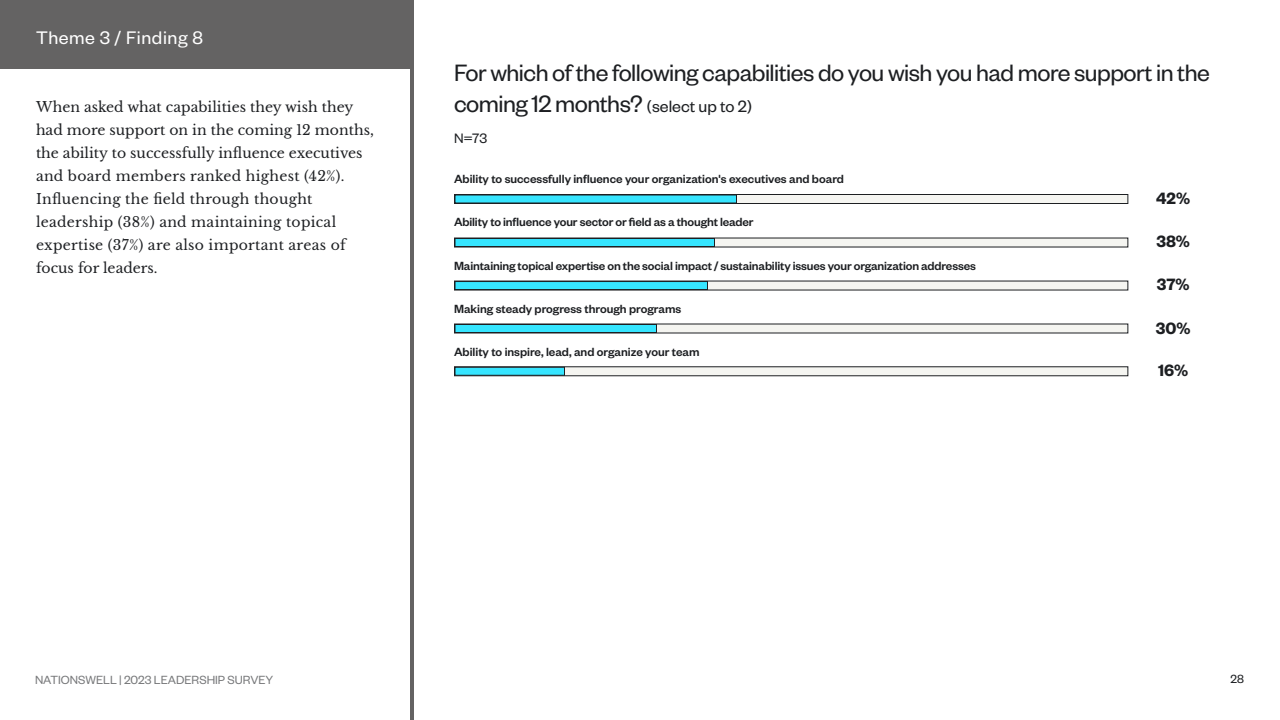
<style>
.page{position:relative;width:1280px;height:720px;background:#fff}
.page>*{position:absolute;margin:0;border:0;box-sizing:border-box;transform-origin:0 0}
.t1{font:26px "Founders Grotesk";letter-spacing:-.02em;color:#1d1f22}
.t2{font:20px "Founders Grotesk";letter-spacing:.03em;color:#fff}
.t3{font:600 18px "Founders Grotesk";color:#1d1f22}
.t4{font:15px "Founders Grotesk";color:#1d1f22}
.t5{font:14px/23px "Libre Baskerville";letter-spacing:.005em;color:#1d1f22}
.t6{font:500 13px "Founders Grotesk";letter-spacing:-.01em;color:#1d1f22}
.t7{font:13px "Founders Grotesk";color:#1d1f22}
.s1{font-size:18px}
</style>
<div class="page">
<hr style="left:410px;top:0;width:4px;height:720px;background:#646363">
<div style="left:454px;top:194px;width:674px;height:10px;background:#f5f5f1;border:1px solid #1d1f22"></div>
<div style="left:454px;top:281px;width:674px;height:10px;background:#f5f5f1"></div>
<div style="left:454px;top:238px;width:674px;height:10px;background:#f5f5f1"></div>
<div style="left:454px;top:324px;width:674px;height:10px;background:#f5f5f1"></div>
<div style="left:454px;top:366px;width:674px;height:10px;background:#f5f5f1;border:1px solid #1d1f22"></div>
<div style="left:454px;top:194px;width:283px;height:10px;background:#36e5ff;border:1px solid #1d1f22"></div>
<div style="left:454px;top:281px;width:254px;height:9px;background:#36e5ff;border:1px solid #1d1f22"></div>
<div style="left:454px;top:238px;width:261px;height:9px;background:#36e5ff;border:1px solid #1d1f22"></div>
<div style="left:454px;top:324px;width:203px;height:9px;background:#36e5ff;border:1px solid #1d1f22"></div>
<div style="left:454px;top:367px;width:111px;height:9px;background:#36e5ff;border:1px solid #1d1f22"></div>
<div style="left:0;top:0;width:414px;height:68px;background:#646363"></div>
<h2 class="t2" style="left:36px;top:25px;width:168px">Theme 3 / Finding 8</h2>
<h1 class="t1" style="left:454px;top:57px;width:757px">For which of the following capabilities do you wish you had more support in the</h1>
<p class="t5" style="left:36px;top:96px;width:319px">When asked what capabilities they wish they</p>
<h1 class="t1" style="left:454px;top:88px;width:300px">coming 12 months? <span class="s1">(select up to 2)</span></h1>
<p class="t5" style="left:36px;top:119px;width:339px">had more support on in the coming 12 months, the ability to successfully influence executives and board members ranked highest (42%).<br>Influencing the field through thought leadership (38%) and maintaining topical expertise (37%) are also important areas of focus for leaders.</p>
<p class="t4" style="left:454px;top:129px;width:35px">N=73</p>
<p class="t6" style="left:454px;top:171px;width:391px">Ability to successfully influence your organization's executives and board</p>
<p class="t6" style="left:454px;top:214px;width:301px">Ability to influence your sector or field as a thought leader</p>
<p class="t6" style="left:454px;top:257px;width:523px">Maintaining topical expertise on the social impact / sustainability issues your organization addresses</p>
<p class="t6" style="left:454px;top:301px;width:229px">Making steady progress through programs</p>
<p class="t6" style="left:454px;top:343px;width:247px">Ability to inspire, lead, and organize your team</p>
<h3 class="t3" style="left:1156px;top:187px;width:36px">42%</h3>
<h3 class="t3" style="left:1156px;top:230px;width:35px">38%</h3>
<h3 class="t3" style="left:1157px;top:273px;width:34px">37%</h3>
<h3 class="t3" style="left:1156px;top:317px;width:36px">30%</h3>
<h3 class="t3" style="left:1158px;top:359px;width:32px">16%</h3>
<p class="t7" style="left:35px;top:672px;width:240px">NATIONSWELL | 2023 LEADERSHIP SURVEY</p>
<p class="t7" style="left:1231px;top:671px;width:15px">28</p>
</div>
